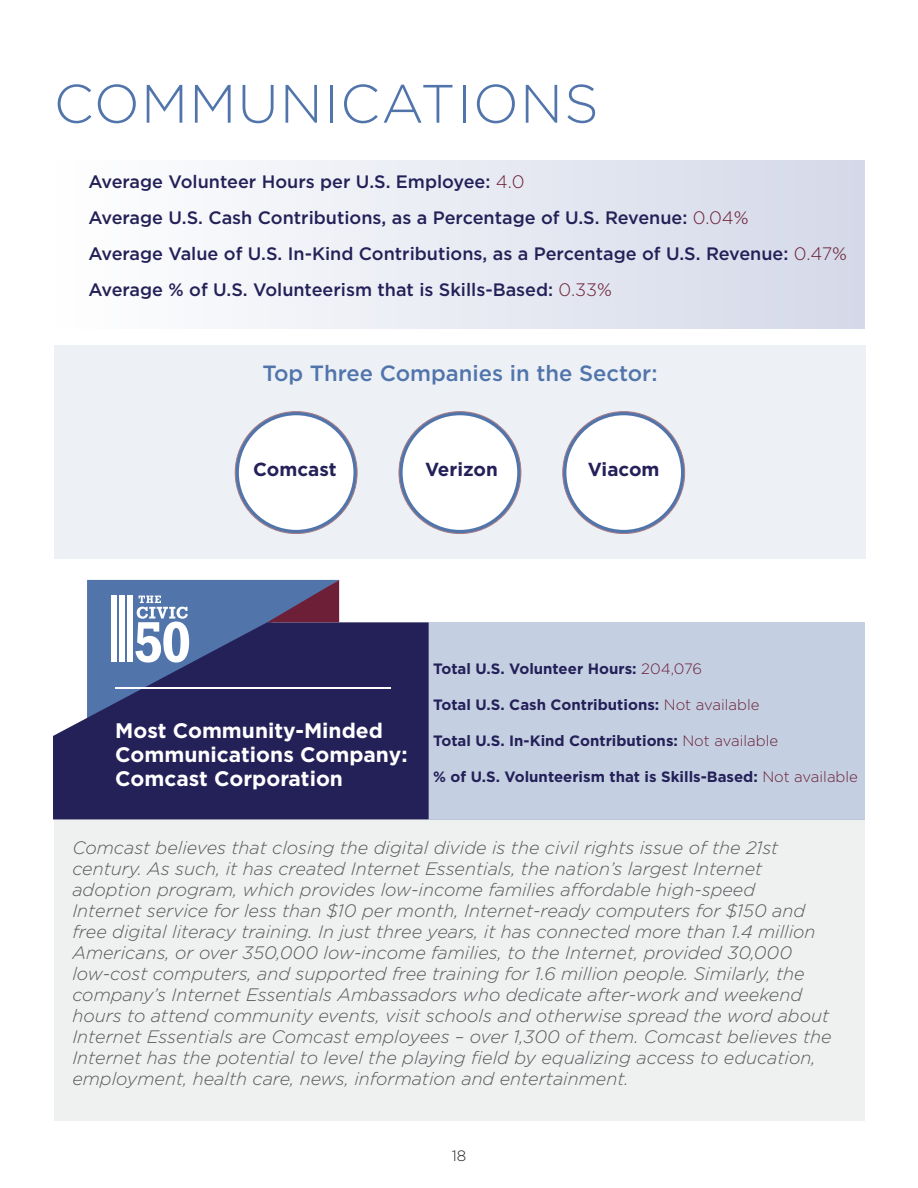
<style>
.page{position:relative;width:918px;height:1188px;background:#fff}
.page>*{position:absolute;margin:0;border:0;box-sizing:border-box;transform-origin:0 0}
.t1{font:300 54px "Gotham";letter-spacing:.025em;color:#5175ab}
.t2{font:500 22.05px "Gotham";color:#5175ab}
.t3{font:700 21px/24px "Gotham";color:#fff}
.t4{font:700 18.9px "Gotham";color:#242058}
.t5{font:italic 300 18px/21px "Gotham";color:#57585a}
.t6{font:500 18px "Gotham";color:#242058}
.t7{font:700 15px "Gotham";color:#242058}
.t8{font:300 15px "Gotham";color:#231f20}
.s1{font-weight:300;color:#6c1f37}
</style>
<div class="page">
<div style="left:54px;top:346px;width:812px;height:213px;background:#edf1f6"></div>
<div style="left:54px;top:161px;width:811px;height:168px;background:linear-gradient(to right,#fefefe,#d4d9e9)"></div>
<hr style="left:0;top:80px;width:3px;height:95px;background:#242058">
<svg style="left:235px;top:412px;width:122px;height:122px"></svg>
<div style="left:239px;top:415px;width:114px;height:115px;background:#fff;border-radius:50%"></div>
<svg style="left:399px;top:412px;width:122px;height:122px"></svg>
<div style="left:403px;top:415px;width:114px;height:115px;background:#fff;border-radius:50%"></div>
<svg style="left:563px;top:412px;width:122px;height:122px"></svg>
<div style="left:566px;top:415px;width:115px;height:115px;background:#fff;border-radius:50%"></div>
<div style="left:54px;top:819px;width:811px;height:302px;background:#eff1f1"></div>
<div style="left:429px;top:622px;width:436px;height:197px;background:#c4d0e2"></div>
<svg style="left:53px;top:622px;width:376px;height:197px;background:#363265"></svg>
<hr style="left:115px;top:687px;width:275px;height:2px;background:#fff">
<svg style="left:87px;top:580px;width:252px;height:159px;background:#444e81"></svg>
<div style="left:111px;top:596px;width:6px;height:66px;background:#fff"></div>
<div style="left:119px;top:596px;width:6px;height:66px;background:#fff"></div>
<div style="left:127px;top:596px;width:6px;height:66px;background:#fff"></div>
<p class="t1" style="left:54px;top:69px;width:547px">COMMUNICATIONS</p>
<p class="t6" style="left:89px;top:170px;width:437px">Average Volunteer Hours per U.S. Employee: <span class="s1">4.0</span></p>
<p class="t6" style="left:89px;top:206px;width:662px">Average U.S. Cash Contributions, as a Percentage of U.S. Revenue: <span class="s1">0.04%</span></p>
<p class="t6" style="left:89px;top:242px;width:760px">Average Value of U.S. In-Kind Contributions, as a Percentage of U.S. Revenue: <span class="s1">0.47%</span></p>
<p class="t6" style="left:89px;top:278px;width:525px">Average % of U.S. Volunteerism that is Skills-Based: <span class="s1">0.33%</span></p>
<p class="t2" style="left:262px;top:358px;width:397px">Top Three Companies in the Sector:</p>
<p class="t4" style="left:253px;top:457px;width:85px">Comcast</p>
<p class="t4" style="left:425px;top:457px;width:74px">Verizon</p>
<p class="t4" style="left:588px;top:457px;width:73px">Viacom</p>
<p class="t3" style="left:115px;top:718px;width:294px">Most Community-Minded<br>Communications Company:</p>
<p class="t3" style="left:115px;top:766px;width:229px">Comcast Corporation</p>
<p class="t7" style="left:433px;top:658px;width:270px">Total U.S. Volunteer Hours: <span class="s1">204,076</span></p>
<p class="t7" style="left:433px;top:694px;width:328px">Total U.S. Cash Contributions: <span class="s1">Not available</span></p>
<p class="t7" style="left:433px;top:730px;width:346px">Total U.S. In-Kind Contributions: <span class="s1">Not available</span></p>
<p class="t7" style="left:433px;top:766px;width:426px">% of U.S. Volunteerism that is Skills-Based: <span class="s1">Not available</span></p>
<p class="t5" style="left:72px;top:837px;width:761px">Comcast believes that closing the digital divide is the civil rights issue of the 21st century. As such, it has created Internet Essentials, the nation’s largest Internet adoption program, which provides low-income families affordable high-speed<br>Internet service for less than $10 per month, Internet-ready computers for $150 and free digital literacy training. In just three years, it has connected more than 1.4 million Americans, or over 350,000 low-income families, to the Internet, provided 30,000 low-cost computers, and supported free training for 1.6 million people. Similarly, the company’s Internet Essentials Ambassadors who dedicate after-work and weekend hours to attend community events, visit schools and otherwise spread the word about Internet Essentials are Comcast employees – over 1,300 of them. Comcast believes the Internet has the potential to level the playing field by equalizing access to education, employment, health care, news, information and entertainment.</p>
<p class="t8" style="left:452px;top:1146px;width:16px">18</p>
</div>
